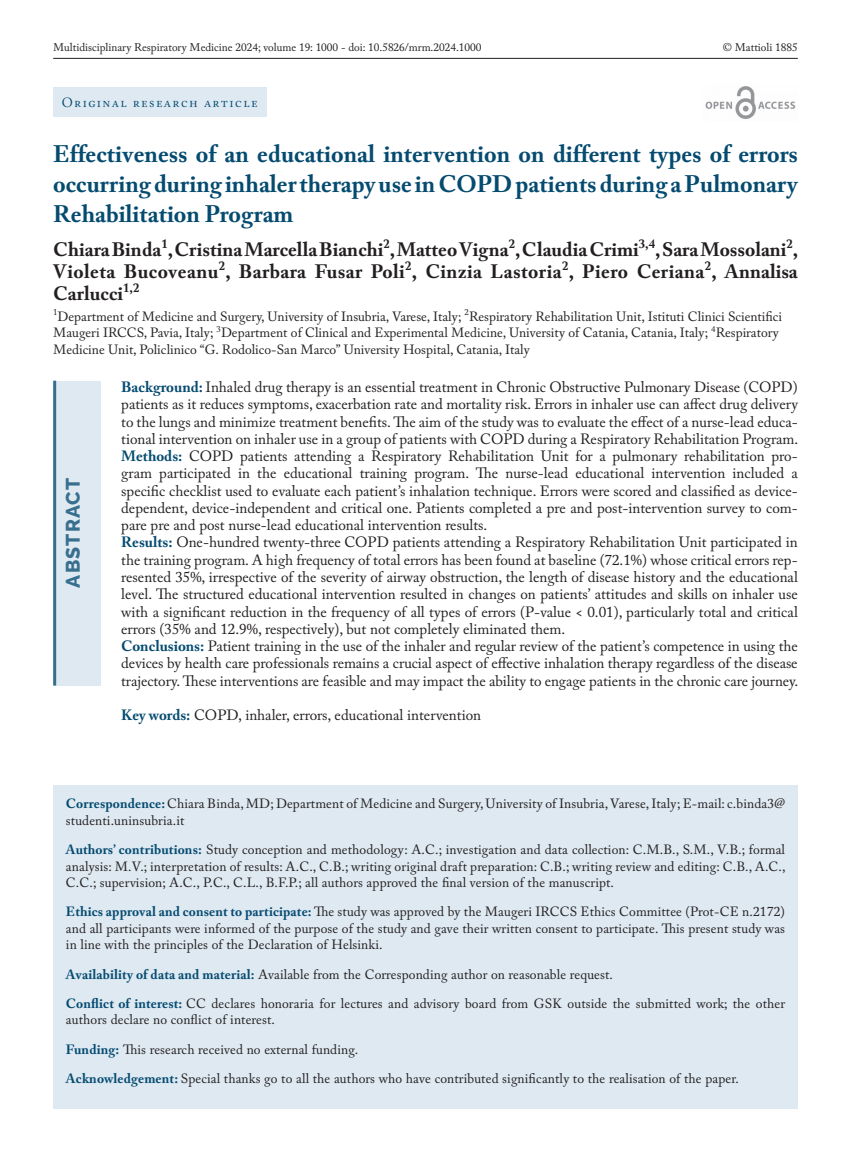
<style>
.page{position:relative;width:851px;height:1149px;background:#fff}
.page>*{position:absolute;margin:0;border:0;box-sizing:border-box;transform-origin:0 0}
.t1{font:700 24px/30px "Mattioli 1885";color:#054b70;text-align:justify}
.t2{font:700 19.5px/21.8px "Mattioli 1885";letter-spacing:.02em;color:#231f20;text-align:justify}
.t3{font:800 19.5px "Raleway";letter-spacing:.055em;color:#386f8f}
.t4{font:15px/17.2px "Mattioli 1885";color:#231f20}
.t5{font:13.5px/16.5px "Mattioli 1885";letter-spacing:.01em;color:#231f20}
.t6{font:13.5px "Mattioli 1885 Light SC";letter-spacing:.1em;color:#054b70}
.t7{font:11.25px "Mattioli 1885";color:#231f20}
.s1{font-weight:700;color:#054b70}
</style>
<div class="page">
<img style="left:705px;top:86px;width:91px;height:33px">
<div style="left:53px;top:380px;width:47px;height:305px;background:#dee9f2"></div>
<hr style="left:53px;top:380px;width:3px;height:305px;background:#386f8f">
<div style="left:53px;top:87px;width:213px;height:30px;background:#dee9f2"></div>
<hr style="left:53px;top:58px;width:744px;height:1px;background:#231f20">
<div style="left:53px;top:785px;width:744px;height:323px;background:#dee9f2"></div>
<p class="t7" style="left:53px;top:40px;width:429px">Multidisciplinary Respiratory Medicine 2024; volume 19: 1000 - doi: 10.5826/mrm.2024.1000</p>
<p class="t7" style="left:722px;top:40px;width:76px">© Mattioli 1885</p>
<p class="t6" style="left:62px;top:94px;width:197px">Original research article</p>
<h1 class="t1" style="left:53px;top:138px;width:746px">Effectiveness of an educational intervention on different types of errors occurring during inhaler therapy use in COPD patients during a Pulmonary Rehabilitation Program</h1>
<h2 class="t2" style="left:53px;top:239px;width:746px">Chiara Binda<sup>1</sup>, Cristina Marcella Bianchi<sup>2</sup>, Matteo Vigna<sup>2</sup>, Claudia Crimi<sup>3,4</sup>, Sara Mossolani<sup>2</sup>, Violeta Bucoveanu<sup>2</sup>, Barbara Fusar Poli<sup>2</sup>, Cinzia Lastoria<sup>2</sup>, Piero Ceriana<sup>2</sup>, Annalisa Carlucci<sup>1,2</sup></h2>
<p class="t5" style="left:53px;top:308px;width:730px"><sup>1</sup>Department of Medicine and Surgery, University of Insubria, Varese, Italy; <sup>2</sup>Respiratory Rehabilitation Unit, Istituti Clinici Scientifici<br>Maugeri IRCCS, Pavia, Italy; <sup>3</sup>Department of Clinical and Experimental Medicine, University of Catania, Catania, Italy; <sup>4</sup>Respiratory<br>Medicine Unit, Policlinico “G. Rodolico-San Marco” University Hospital, Catania, Italy</p>
<p class="t4" style="left:121px;top:378px;width:678px"><span class="s1">Background:</span>Inhaled drug therapy is an essential treatment in Chronic Obstructive Pulmonary Disease (COPD) patients as it reduces symptoms, exacerbation rate and mortality risk. Errors in inhaler use can affect drug delivery to the lungs and minimize treatment benefits. The aim of the study was to evaluate the effect of a nurse-lead educa&shy;tional intervention on inhaler use in a group of patients with COPD during a Respiratory Rehabilitation Program.<br><span class="s1">Methods:</span> COPD patients attending a Respiratory Rehabilitation Unit for a pulmonary rehabilitation pro&shy;gram participated in the educational training program. The nurse-lead educational intervention included a specific checklist used to evaluate each patient’s inhalation technique. Errors were scored and classified as device&shy;dependent, device-independent and critical one. Patients completed a pre and post-intervention survey to com&shy;pare pre and post nurse-lead educational intervention results.<br><span class="s1">Results:</span> One-hundred twenty-three COPD patients attending a Respiratory Rehabilitation Unit participated in the training program. A high frequency of total errors has been found at baseline (72.1%) whose critical errors rep&shy;resented 35%, irrespective of the severity of airway obstruction, the length of disease history and the educational level. The structured educational intervention resulted in changes on patients’ attitudes and skills on inhaler use with a significant reduction in the frequency of all types of errors (P-value &lt; 0.01), particularly total and critical errors (35% and 12.9%, respectively), but not completely eliminated them.<br><span class="s1">Conclusions:</span> Patient training in the use of the inhaler and regular review of the patient’s competence in using the devices by health care professionals remains a crucial aspect of effective inhalation therapy regardless of the disease trajectory. These interventions are feasible and may impact the ability to engage patients in the chronic care journey.</p>
<p class="t4" style="left:121px;top:706px;width:361px"><span class="s1">Key words:</span> COPD, inhaler, errors, educational intervention</p>
<h2 class="t3" style="left:62px;top:587px;width:111px;rotate:-90deg">ABSTRACT</h2>
<p class="t5" style="left:66px;top:795px;width:720px"><span class="s1">Correspondence:</span>Chiara Binda, MD; Department of Medicine and Surgery, University of Insubria, Varese, Italy; E-mail: c.binda3@ studenti.uninsubria.it</p>
<p class="t5" style="left:66px;top:841px;width:721px;text-align:justify"><span class="s1">Authors’ contributions:</span> Study conception and methodology: A.C.; investigation and data collection: C.M.B., S.M., V.B.; formal analysis: M.V.; interpretation of results: A.C., C.B.; writing original draft preparation: C.B.; writing review and editing: C.B., A.C., C.C.; supervision; A.C., P.C., C.L., B.F.P.; all authors approved the final version of the manuscript.</p>
<p class="t5" style="left:66px;top:903px;width:720px;text-align:justify"><span class="s1">Ethics approval and consent to participate:</span> The study was approved by the Maugeri IRCCS Ethics Committee (Prot-CE n.2172) and all participants were informed of the purpose of the study and gave their written consent to participate. This present study was in line with the principles of the Declaration of Helsinki.</p>
<p class="t5" style="left:66px;top:959px;width:720px;line-height:29.2px"><span class="s1">Availability of data and material:</span> Available from the Corresponding author on reasonable request.<br><span class="s1">Conflict of interest:</span> CC declares honoraria for lectures and advisory board from GSK outside the submitted work; the other</p>
<p class="t5" style="left:66px;top:1005px;width:674px;line-height:29.2px">authors declare no conflict of interest.<br><span class="s1">Funding:</span> This research received no external funding.<br><span class="s1">Acknowledgement:</span> Special thanks go to all the authors who have contributed significantly to the realisation of the paper.</p>
</div>
